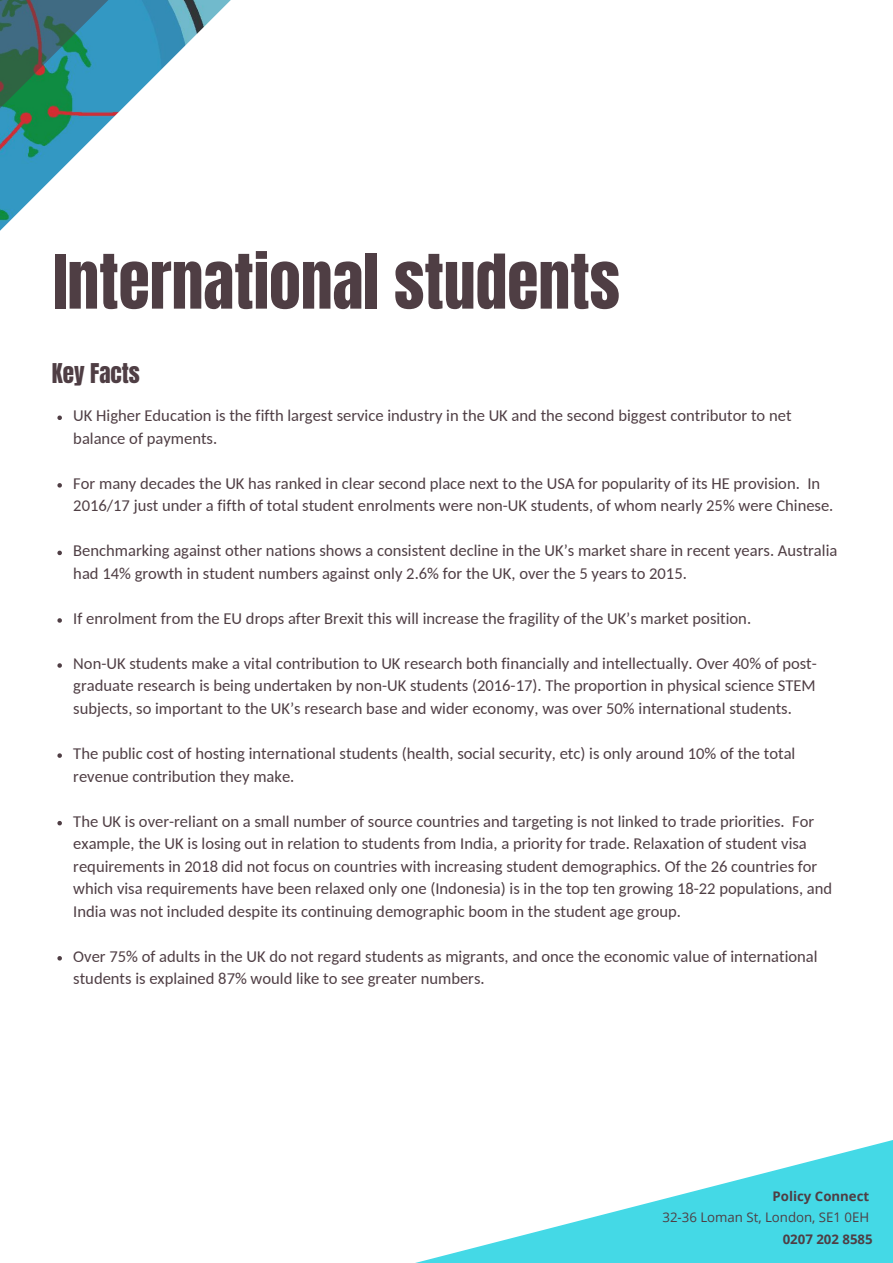
<style>
.page{position:relative;width:893px;height:1263px;background:#fff}
.page>*{position:absolute;margin:0;border:0;box-sizing:border-box;transform-origin:0 0}
.t1{font:63.75px "Anton";color:#4f3e44}
.t2{font:23.25px "Anton";color:#4f3e44}
.t3{font:16.5px/22.5px "Carlito";color:#4f3e44}
.t4{font:13.2px "Open Sans";color:#4f3e44}
.t5{font:700 13.2px "Open Sans";color:#4f3e44}
</style>
<div class="page">
<svg style="left:415px;top:1140px;width:478px;height:123px"></svg>
<img style="left:125px;top:0;width:106px;height:106px">
<svg style="left:0;top:0;width:125px;height:231px"></svg>
<svg style="left:57px;top:415px;width:5px;height:5px"></svg>
<svg style="left:57px;top:483px;width:5px;height:5px"></svg>
<svg style="left:57px;top:551px;width:5px;height:4px"></svg>
<svg style="left:57px;top:618px;width:5px;height:5px"></svg>
<svg style="left:57px;top:663px;width:5px;height:5px"></svg>
<svg style="left:57px;top:753px;width:5px;height:5px"></svg>
<svg style="left:57px;top:821px;width:5px;height:4px"></svg>
<svg style="left:57px;top:956px;width:5px;height:4px"></svg>
<h1 class="t1" style="left:53px;top:236px;width:568px">International students</h1>
<h2 class="t2" style="left:52px;top:356px;width:90px">Key Facts</h2>
<p class="t3" style="left:73px;top:406px;width:720px">UK Higher Education is the fifth largest service industry in the UK and the second biggest contributor to net balance of payments.</p>
<p class="t3" style="left:73px;top:473px;width:762px">For many decades the UK has ranked in clear second place next to the USA for popularity of its HE provision. In<br>2016/17 just under a fifth of total student enrolments were non-UK students, of whom nearly 25% were Chinese.</p>
<p class="t3" style="left:73px;top:541px;width:766px">Benchmarking against other nations shows a consistent decline in the UK’s market share in recent years. Australia had 14% growth in student numbers against only 2.6% for the UK, over the 5 years to 2015.</p>
<p class="t3" style="left:73px;top:608px;width:679px">If enrolment from the EU drops after Brexit this will increase the fragility of the UK’s market position.</p>
<p class="t3" style="left:73px;top:653px;width:745px;text-align:justify">Non-UK students make a vital contribution to UK research both financially and intellectually. Over 40% of post&shy;graduate research is being undertaken by non-UK students (2016-17). The proportion in physical science STEM subjects, so important to the UK’s research base and wider economy, was over 50% international students.</p>
<p class="t3" style="left:73px;top:744px;width:724px">The public cost of hosting international students (health, social security, etc) is only around 10% of the total revenue contribution they make.</p>
<p class="t3" style="left:73px;top:811px;width:760px">The UK is over-reliant on a small number of source countries and targeting is not linked to trade priorities. For example, the UK is losing out in relation to students from India, a priority for trade. Relaxation of student visa requirements in 2018 did not focus on countries with increasing student demographics. Of the 26 countries for which visa requirements have been relaxed only one (Indonesia) is in the top ten growing 18-22 populations, and India was not included despite its continuing demographic boom in the student age group.</p>
<p class="t3" style="left:73px;top:946px;width:746px">Over 75% of adults in the UK do not regard students as migrants, and once the economic value of international students is explained 87% would like to see greater numbers.</p>
<p class="t5" style="left:772px;top:1187px;width:98px">Policy Connect</p>
<p class="t4" style="left:662px;top:1208px;width:208px">32-36 Loman St, London, SE1 0EH</p>
<p class="t5" style="left:783px;top:1229px;width:91px">0207 202 8585</p>
</div>
